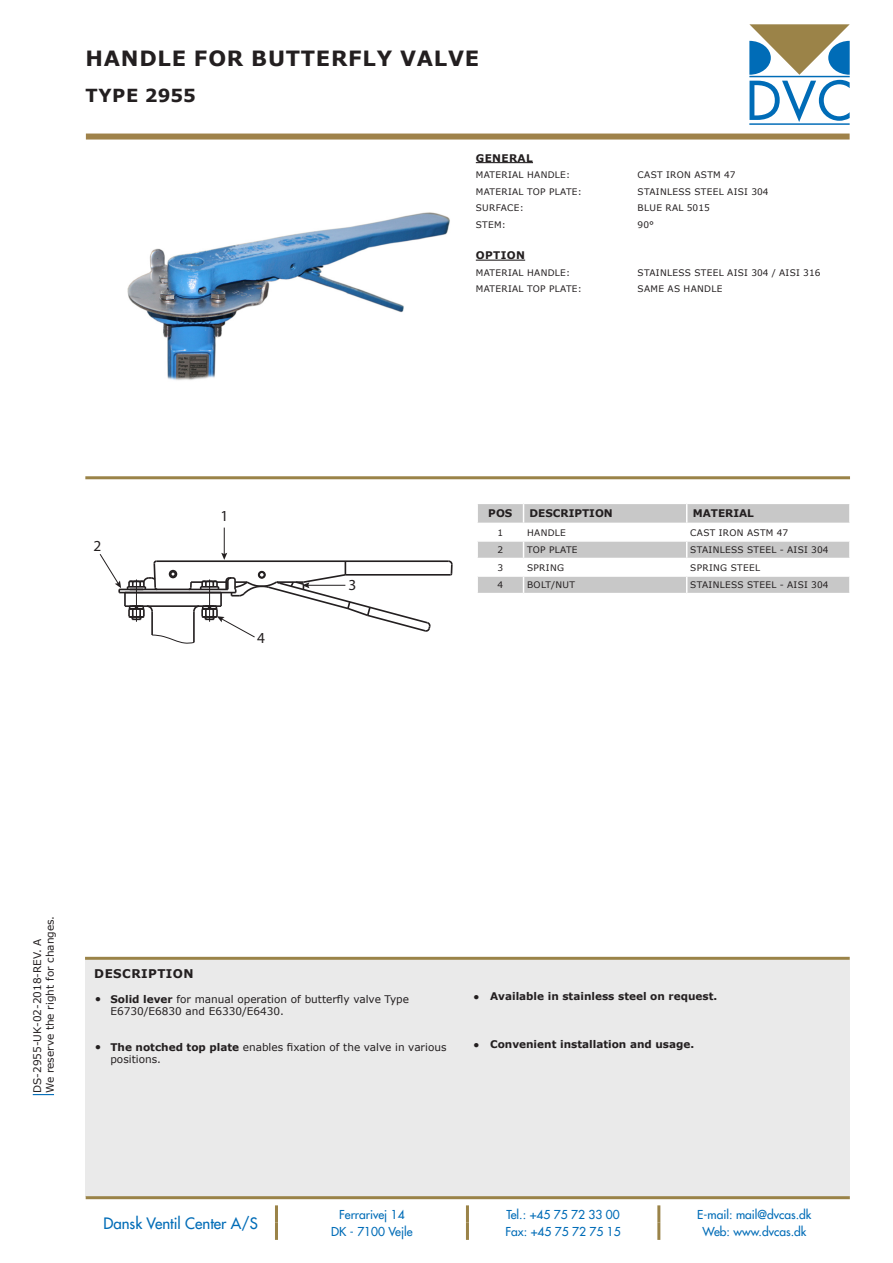
<style>
.page{position:relative;width:893px;height:1263px;background:#fff}
.page>*{position:absolute;margin:0;border:0;box-sizing:border-box;transform-origin:0 0}
.Datablad_A_overskrif{font:700 21px "Verdana";letter-spacing:.035em;color:#231f20}
.Datablad_A_overskrif-2{font:700 18px "Verdana";letter-spacing:.015em;color:#231f20}
.t1{font:15.3px "Futura LT";color:#006cb7}
.t2{font:15.3px "Myriad Pro";color:#231f20}
.t3{font:12px "Futura LT";color:#006cb7}
.Datablad_E_Afsnit{font:700 12px "Verdana";letter-spacing:.035em;color:#231f20}
.Datablad_I_Beskrivel{font:12px "Verdana";color:#231f20}
.Brødtekst_-_sort{font:10.5px/12px "Verdana";color:#231f20}
.Brødtekst_-_sort-2{font:700 10.5px "Verdana";color:#231f20}
.Datablad_N_Bundtekst{font:10.5px "Verdana";color:#231f20}
.Datablad_C_Rubrikove{font:700 10.5px "Verdana";letter-spacing:.035em;color:#231f20}
.Datablad_D_Rubriktek{font:9px "Verdana";letter-spacing:.035em;color:#231f20}
.Datablad_G_Tabelteks{font:9px "Verdana";letter-spacing:.035em;color:#231f20}
.Tabel_tekst{font:9px "Verdana";letter-spacing:.035em;color:#231f20}
.s1{font-weight:700}
</style>
<div class="page">
<svg style="left:447px;top:560px;width:6px;height:16px"></svg>
<hr style="left:345px;top:574px;width:105px;height:2px;background:#231f20">
<hr style="left:156px;top:560px;width:293px;height:2px;background:#231f20">
<svg style="left:99px;top:528px;width:333px;height:116px"></svg>
<img style="left:128px;top:212px;width:322px;height:168px">
<hr style="left:275px;top:1205px;width:3px;height:17px;background:#9a8348">
<hr style="left:466px;top:1205px;width:3px;height:17px;background:#9a8348">
<hr style="left:657px;top:1205px;width:3px;height:17px;background:#9a8348">
<hr style="left:275px;top:1222px;width:3px;height:18px;background:#9a8348">
<hr style="left:466px;top:1222px;width:3px;height:18px;background:#9a8348">
<hr style="left:657px;top:1222px;width:3px;height:18px;background:#9a8348">
<svg style="left:33px;top:1094px;width:21px;height:1px"></svg>
<div style="left:85px;top:960px;width:765px;height:236px;background:#eaeaea"></div>
<div style="left:86px;top:134px;width:764px;height:6px;background:#9f824a"></div>
<hr style="left:85px;top:476px;width:765px;height:3px;background:#9a8348">
<hr style="left:85px;top:957px;width:765px;height:3px;background:#9a8348">
<hr style="left:86px;top:1196px;width:764px;height:3px;background:#9a8348">
<svg style="left:749px;top:24px;width:101px;height:98px"></svg>
<hr style="left:749px;top:123px;width:101px;height:2px;background:#006cb7">
<hr style="left:476px;top:162px;width:57px;height:1px;background:#231f20">
<hr style="left:476px;top:260px;width:49px;height:1px;background:#231f20">
<svg style="left:477px;top:504px;width:373px;height:89px"></svg>
<hr style="left:476px;top:523px;width:48px;height:1px;background:#fff">
<hr style="left:524px;top:523px;width:163px;height:1px;background:#fff">
<hr style="left:687px;top:523px;width:164px;height:1px;background:#fff">
<p class="Datablad_A_overskrif" style="left:86px;top:43px;width:395px">HANDLE FOR BUTTERFLY VALVE</p>
<p class="Datablad_A_overskrif-2" style="left:85px;top:82px;width:112px">TYPE 2955</p>
<p class="t2" style="left:94px;top:537px;width:9px">2</p>
<p class="t2" style="left:220px;top:507px;width:9px">1</p>
<p class="t2" style="left:257px;top:628px;width:9px">4</p>
<p class="t2" style="left:348px;top:575px;width:9px">3</p>
<p class="Datablad_C_Rubrikove" style="left:476px;top:151px;width:59px">GENERAL</p>
<p class="Datablad_D_Rubriktek" style="left:476px;top:169px;width:96px">MATERIAL HANDLE:</p>
<p class="Datablad_D_Rubriktek" style="left:638px;top:169px;width:99px">CAST IRON ASTM 47</p>
<p class="Datablad_D_Rubriktek" style="left:476px;top:185px;width:108px">MATERIAL TOP PLATE:</p>
<p class="Datablad_D_Rubriktek" style="left:638px;top:185px;width:132px">STAINLESS STEEL AISI 304</p>
<p class="Datablad_D_Rubriktek" style="left:476px;top:202px;width:49px">SURFACE:</p>
<p class="Datablad_D_Rubriktek" style="left:638px;top:202px;width:74px">BLUE RAL 5015</p>
<p class="Datablad_D_Rubriktek" style="left:476px;top:218px;width:32px">STEM:</p>
<p class="Datablad_D_Rubriktek" style="left:638px;top:218px;width:18px">90°</p>
<p class="Datablad_C_Rubrikove" style="left:476px;top:248px;width:51px">OPTION</p>
<p class="Datablad_D_Rubriktek" style="left:476px;top:266px;width:96px">MATERIAL HANDLE:</p>
<p class="Datablad_D_Rubriktek" style="left:638px;top:266px;width:184px">STAINLESS STEEL AISI 304 / AISI 316</p>
<p class="Datablad_D_Rubriktek" style="left:476px;top:283px;width:108px">MATERIAL TOP PLATE:</p>
<p class="Datablad_D_Rubriktek" style="left:638px;top:283px;width:86px">SAME AS HANDLE</p>
<p class="Brødtekst_-_sort-2" style="left:488px;top:506px;width:26px">POS</p>
<p class="Brødtekst_-_sort-2" style="left:530px;top:506px;width:85px">DESCRIPTION</p>
<p class="Brødtekst_-_sort-2" style="left:693px;top:506px;width:63px">MATERIAL</p>
<p class="Datablad_G_Tabelteks" style="left:497px;top:526px;width:7px">1</p>
<p class="Tabel_tekst" style="left:527px;top:526px;width:40px">HANDLE</p>
<p class="Datablad_G_Tabelteks" style="left:690px;top:526px;width:99px">CAST IRON ASTM 47</p>
<p class="Datablad_G_Tabelteks" style="left:497px;top:544px;width:7px">2</p>
<p class="Datablad_G_Tabelteks" style="left:527px;top:544px;width:52px">TOP PLATE</p>
<p class="Datablad_G_Tabelteks" style="left:690px;top:544px;width:140px">STAINLESS STEEL - AISI 304</p>
<p class="Datablad_G_Tabelteks" style="left:497px;top:561px;width:7px">3</p>
<p class="Datablad_G_Tabelteks" style="left:527px;top:561px;width:38px">SPRING</p>
<p class="Datablad_G_Tabelteks" style="left:690px;top:561px;width:71px">SPRING STEEL</p>
<p class="Datablad_G_Tabelteks" style="left:497px;top:579px;width:7px">4</p>
<p class="Datablad_G_Tabelteks" style="left:527px;top:579px;width:49px">BOLT/NUT</p>
<p class="Datablad_G_Tabelteks" style="left:690px;top:579px;width:140px">STAINLESS STEEL - AISI 304</p>
<p class="Datablad_N_Bundtekst" style="left:43px;top:1093px;width:179px;rotate:-90deg">We reserve the right for changes.</p>
<p class="Datablad_N_Bundtekst" style="left:30px;top:1093px;width:156px;rotate:-90deg">DS-2955-UK-02-2018-REV. A</p>
<p class="Datablad_E_Afsnit" style="left:94px;top:965px;width:101px">DESCRIPTION</p>
<p class="Datablad_I_Beskrivel" style="left:95px;top:990px;width:8px">•</p>
<p class="Brødtekst_-_sort" style="left:110px;top:993px;width:300px"><span class="s1">Solid lever</span> for manual operation of butterfly valve Type<br>E6730/E6830 and E6330/E6430.</p>
<p class="Brødtekst_-_sort" style="left:110px;top:1041px;width:338px"><span class="s1">The notched top plate</span> enables fixation of the valve in various positions.</p>
<p class="Datablad_I_Beskrivel" style="left:95px;top:1038px;width:8px">•</p>
<p class="Datablad_I_Beskrivel" style="left:473px;top:988px;width:8px">•</p>
<p class="Datablad_I_Beskrivel" style="left:473px;top:1036px;width:8px">•</p>
<p class="Brødtekst_-_sort-2" style="left:490px;top:989px;width:229px">Available in stainless steel on request.</p>
<p class="Brødtekst_-_sort-2" style="left:490px;top:1037px;width:206px">Convenient installation and usage.</p>
<h3 class="t1" style="left:103px;top:1213px;width:156px">Dansk Ventil Center A/S</h3>
<h3 class="t3" style="left:339px;top:1207px;width:67px">Ferrarivej 14</h3>
<h3 class="t3" style="left:506px;top:1207px;width:115px">Tel.: +45 75 72 33 00</h3>
<h3 class="t3" style="left:697px;top:1207px;width:116px">E-mail: mail@dvcas.dk</h3>
<h3 class="t3" style="left:331px;top:1224px;width:83px">DK - 7100 Vejle</h3>
<h3 class="t3" style="left:505px;top:1224px;width:117px">Fax: +45 75 72 75 15</h3>
<h3 class="t3" style="left:702px;top:1224px;width:105px">Web: www.dvcas.dk</h3>
</div>
